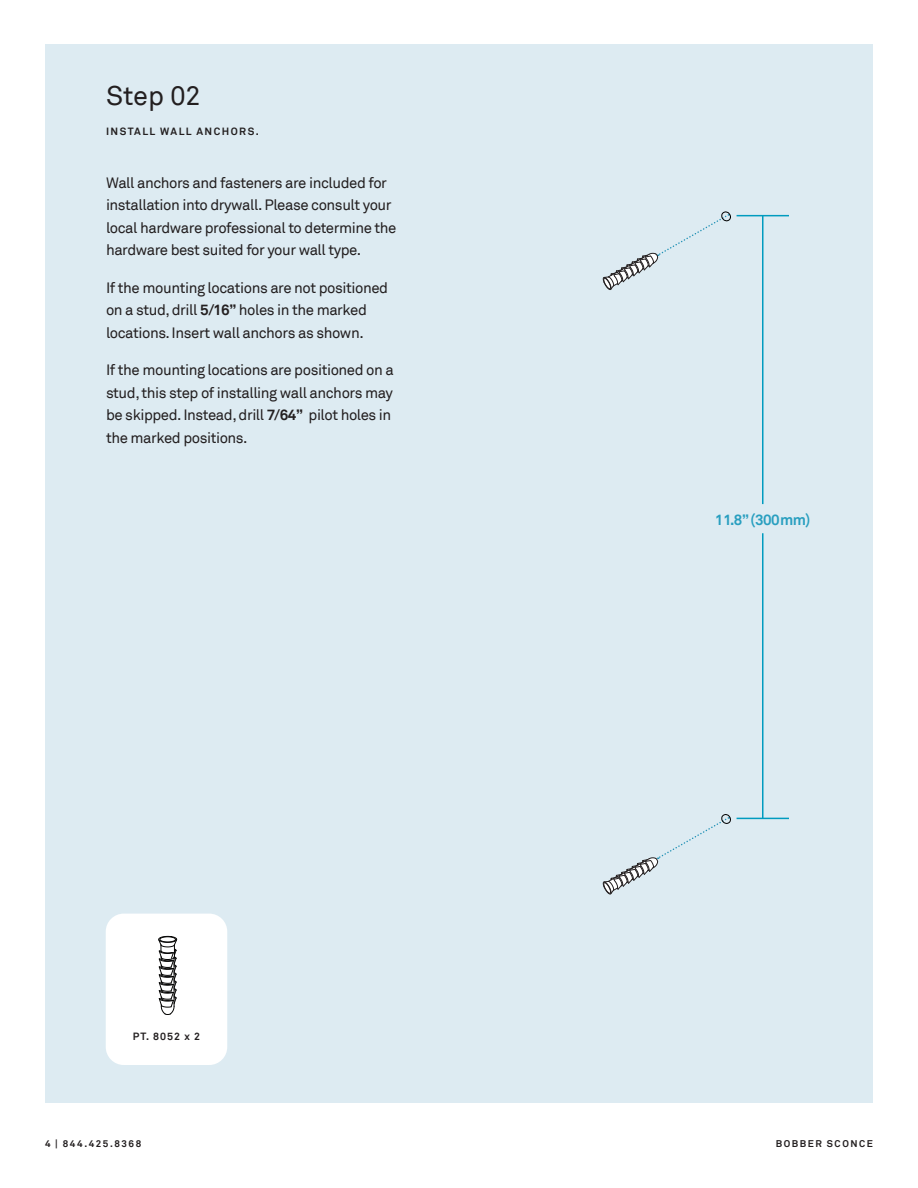
<style>
.page{position:relative;width:918px;height:1188px;background:#fff}
.page>*{position:absolute;margin:0;border:0;box-sizing:border-box;transform-origin:0 0}
.t1{font:27px "Akkurat";color:#231f20}
.t2{font:15px/22.5px "Akkurat";letter-spacing:-.03em;color:#231f20}
.t3{font:700 15px "Akkurat";letter-spacing:-.03em;color:#299fc0}
.t4{font:700 10.5px "Akkurat";letter-spacing:.14em;color:#231f20}
.t5{font:700 9.75px "Akkurat";letter-spacing:.16em;color:#231f20}
.s1{font-weight:700}
</style>
<div class="page">
<div style="left:45px;top:44px;width:828px;height:1058px;background:#ddebf2"></div>
<div style="left:106px;top:914px;width:121px;height:151px;background:#fff;border-radius:18px"></div>
<svg style="left:158px;top:936px;width:19px;height:79px"></svg>
<svg style="left:603px;top:211px;width:128px;height:79px"></svg>
<svg style="left:603px;top:814px;width:128px;height:81px"></svg>
<hr style="left:762px;top:216px;width:2px;height:288px;background:#009bbf">
<hr style="left:737px;top:215px;width:52px;height:1px;background:#009bbf">
<hr style="left:737px;top:818px;width:52px;height:1px;background:#009bbf">
<hr style="left:762px;top:533px;width:2px;height:285px;background:#009bbf">
<h1 class="t1" style="left:106px;top:80px;width:96px">Step 02</h1>
<p class="t4" style="left:106px;top:125px;width:154px">INSTALL WALL ANCHORS.</p>
<p class="t2" style="left:106px;top:171px;width:292px">Wall anchors and fasteners are included for installation into drywall. Please consult your local hardware professional to determine the hardware best suited for your wall type.</p>
<p class="t2" style="left:106px;top:276px;width:284px">If the mounting locations are not positioned on a stud, drill <span class="s1">5/16”</span> holes in the marked locations. Insert wall anchors as shown.</p>
<p class="t2" style="left:106px;top:359px;width:289px">If the mounting locations are positioned on a stud, this step of installing wall anchors may be skipped. Instead, drill <span class="s1">7/64”</span> pilot holes in the marked positions.</p>
<p class="t4" style="left:133px;top:1030px;width:69px">PT. 8052 x 2</p>
<p class="t3" style="left:715px;top:510px;width:97px">11.8” (300mm)</p>
<p class="t5" style="left:45px;top:1138px;width:98px">4 | 844.425.8368</p>
<p class="t5" style="left:776px;top:1138px;width:99px">BOBBER SCONCE</p>
</div>
